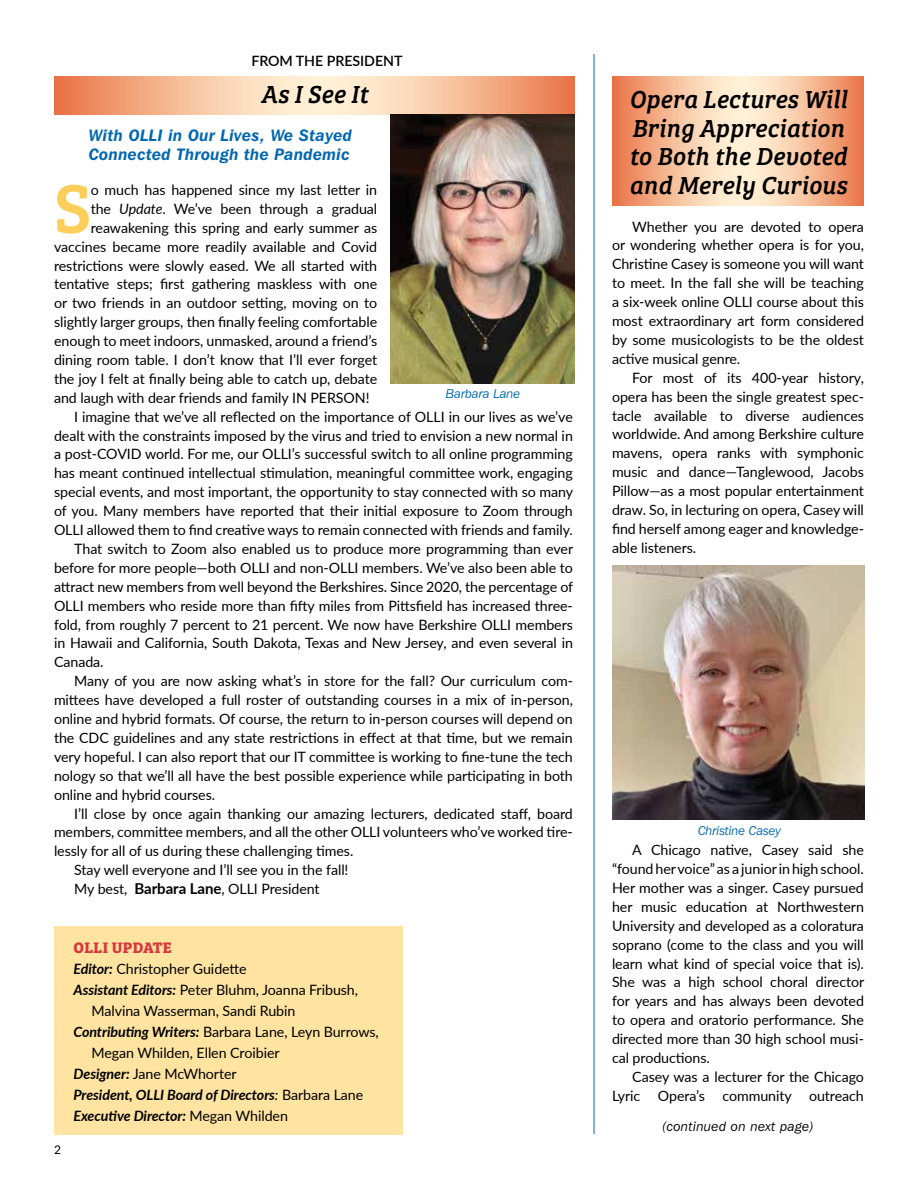
<style>
.page{position:relative;width:918px;height:1188px;background:#fff}
.page>*{position:absolute;margin:0;border:0;box-sizing:border-box;transform-origin:0 0}
.t1{font:71.1px "Bree Serif";color:#fece5a}
.t2{font:italic 25.5px/28.5px "Bree Serif";letter-spacing:.01em;color:#000;text-align:justify;scale:.96 1}
.t3{font:italic 600 16.5px/18.9px "Franklin Gothic IT Cby BT";letter-spacing:.025em;color:#0067b1}
.t4{font:700 15.75px "Bree Serif";letter-spacing:.02em;color:#d7373d}
.t5{font:14.25px/18.9px "Lato";letter-spacing:-.005em;color:#000;text-align:justify}
.t6{font:italic 700 14.25px "Lato";letter-spacing:-.005em;color:#000}
.t7{font:600 14.25px "Lato";letter-spacing:-.005em;color:#000}
.t8{font:italic 13.5px "Franklin Gothic IT Cby BT";letter-spacing:.025em;color:#000}
.t9{font:italic 12.75px "Franklin Gothic IT Cby BT";color:#0067b1}
.t10{font:12px "Lato";color:#000}
.s1{font-style:italic}
.s2{font-weight:700;font-size:15px}
.s3{font-weight:700;font-style:italic}
.s4{font-weight:400}
.s5{font-weight:400;font-style:normal}
</style>
<div class="page">
<svg style="left:612px;top:76px;width:252px;height:130px;background:#f6bd9a"></svg>
<svg style="left:54px;top:76px;width:520px;height:38px;background:#f6bd9a"></svg>
<img style="left:391px;top:114px;width:183px;height:269px">
<hr style="left:594px;top:54px;width:1px;height:1080px;background:#0067b1">
<div style="left:54px;top:926px;width:349px;height:208px;background:#fee3a1"></div>
<img style="left:613px;top:565px;width:251px;height:254px">
<p class="t7" style="left:251px;top:50px;width:153px">FROM THE PRESIDENT</p>
<h2 class="t2" style="left:261px;top:78px;width:113px">As I See It</h2>
<p class="t3" style="left:89px;top:126px;width:265px">With OLLI in Our Lives, We Stayed<br>Connected Through the Pandemic</p>
<h1 class="t1" style="left:54px;top:156px;width:39px">S</h1>
<p class="t5" style="left:91px;top:180px;width:288px">o much has happened since my last letter in</p>
<p class="t5" style="left:91px;top:199px;width:288px">the <span class="s1">Update</span>. We’ve been through a gradual</p>
<p class="t5" style="left:91px;top:218px;width:288px">reawakening this spring and early summer as</p>
<p class="t5" style="left:54px;top:236px;width:325px">vaccines became more readily available and Covid</p>
<p class="t5" style="left:54px;top:255px;width:325px">restrictions were slowly eased. We all started with</p>
<p class="t5" style="left:54px;top:274px;width:325px">tentative steps; first gathering maskless with one</p>
<p class="t5" style="left:54px;top:293px;width:325px">or two friends in an outdoor setting, moving on to</p>
<p class="t5" style="left:54px;top:312px;width:325px">slightly larger groups, then finally feeling comfortable</p>
<p class="t5" style="left:54px;top:331px;width:325px">enough to meet indoors, unmasked, around a friend’s</p>
<p class="t5" style="left:54px;top:350px;width:325px">dining room table. I don’t know that I’ll ever forget</p>
<p class="t5" style="left:54px;top:369px;width:325px">the joy I felt at finally being able to catch up, debate</p>
<p class="t5" style="left:54px;top:388px;width:317px">and laugh with dear friends and family IN PERSON!</p>
<p class="t5" style="left:74px;top:406px;width:500px">I imagine that we’ve all reflected on the importance of OLLI in our lives as we’ve</p>
<p class="t5" style="left:54px;top:425px;width:520px">dealt with the constraints imposed by the virus and tried to envision a new normal in</p>
<p class="t5" style="left:54px;top:444px;width:520px">a post-COVID world. For me, our OLLI’s successful switch to all online programming</p>
<p class="t5" style="left:54px;top:463px;width:520px">has meant continued intellectual stimulation, meaningful committee work, engaging</p>
<p class="t5" style="left:54px;top:482px;width:521px">special events, and most important, the opportunity to stay connected with so many</p>
<p class="t5" style="left:54px;top:501px;width:520px">of you. Many members have reported that their initial exposure to Zoom through</p>
<p class="t5" style="left:54px;top:520px;width:520px">OLLI allowed them to find creative ways to remain connected with friends and family.</p>
<p class="t5" style="left:74px;top:539px;width:500px">That switch to Zoom also enabled us to produce more programming than ever</p>
<p class="t5" style="left:54px;top:558px;width:520px">before for more people—both OLLI and non-OLLI members. We’ve also been able to</p>
<p class="t5" style="left:54px;top:577px;width:521px">attract new members from well beyond the Berkshires. Since 2020, the percentage of</p>
<p class="t5" style="left:54px;top:595px;width:520px">OLLI members who reside more than fifty miles from Pittsfield has increased three-</p>
<p class="t5" style="left:54px;top:614px;width:520px">fold, from roughly 7 percent to 21 percent. We now have Berkshire OLLI members</p>
<p class="t5" style="left:54px;top:633px;width:521px">in Hawaii and California, South Dakota, Texas and New Jersey, and even several in</p>
<p class="t5" style="left:54px;top:652px;width:51px">Canada.</p>
<p class="t5" style="left:74px;top:671px;width:500px">Many of you are now asking what’s in store for the fall? Our curriculum com-</p>
<p class="t5" style="left:54px;top:690px;width:520px">mittees have developed a full roster of outstanding courses in a mix of in-person,</p>
<p class="t5" style="left:54px;top:709px;width:520px">online and hybrid formats. Of course, the return to in-person courses will depend on</p>
<p class="t5" style="left:54px;top:728px;width:520px">the CDC guidelines and any state restrictions in effect at that time, but we remain</p>
<p class="t5" style="left:54px;top:747px;width:520px">very hopeful. I can also report that our IT committee is working to fine-tune the tech</p>
<p class="t5" style="left:54px;top:765px;width:520px">nology so that we’ll all have the best possible experience while participating in both</p>
<p class="t5" style="left:54px;top:784px;width:163px">online and hybrid courses.</p>
<p class="t5" style="left:74px;top:803px;width:500px">I’ll close by once again thanking our amazing lecturers, dedicated staff, board</p>
<p class="t5" style="left:54px;top:822px;width:520px">members, committee members, and all the other OLLI volunteers who’ve worked tire-</p>
<p class="t5" style="left:54px;top:841px;width:301px">lessly for all of us during these challenging times.</p>
<p class="t5" style="left:74px;top:860px;width:276px">Stay well everyone and I’ll see you in the fall!</p>
<p class="t5" style="left:74px;top:879px;width:247px">My best, <span class="s2">Barbara Lane</span>, OLLI President</p>
<p class="t9" style="left:446px;top:385px;width:76px">Barbara Lane</p>
<p class="t10" style="left:54px;top:1141px;width:8px">2</p>
<p class="t4" style="left:74px;top:936px;width:100px">OLLI UPDATE</p>
<p class="t5" style="left:74px;top:959px;width:175px"><span class="s3">Editor:</span> Christopher Guidette</p>
<p class="t5" style="left:74px;top:980px;width:286px"><span class="s3">Assistant Editors:</span> Peter Bluhm, Joanna Fribush,</p>
<p class="t5" style="left:91px;top:1001px;width:206px">Malvina Wasserman, Sandi Rubin</p>
<p class="t5" style="left:74px;top:1022px;width:307px"><span class="s3">Contributing Writers:</span> Barbara Lane, Leyn Burrows,</p>
<p class="t5" style="left:91px;top:1043px;width:190px">Megan Whilden, Ellen Croibier</p>
<p class="t5" style="left:74px;top:1064px;width:165px"><span class="s3">Designer:</span> Jane McWhorter</p>
<p class="t6" style="left:74px;top:1085px;width:291px">President, OLLI Board of Directors<span class="s4">:</span> <span class="s5">Barbara Lane</span></p>
<p class="t6" style="left:74px;top:1106px;width:216px">Executive Director: <span class="s5">Megan Whilden</span></p>
<h2 class="t2" style="left:629px;top:83px;width:228px">Opera Lectures Will Bring Appreciation to Both the Devoted and Merely Curious</h2>
<p class="t5" style="left:612px;top:216px;width:253px;text-indent:20px">Whether you are devoted to opera or wondering whether opera is for you, Christine Casey is someone you will want to meet. In the fall she will be teaching a six-week online OLLI course about this most extraordinary art form considered by some musicologists to be the oldest active musical genre.</p>
<p class="t5" style="left:612px;top:368px;width:253px;text-indent:20px">For most of its 400-year history, opera has been the single greatest spec&shy;tacle available to diverse audiences worldwide. And among Berkshire culture mavens, opera ranks with symphonic music and dance—Tanglewood, Jacobs Pillow—as a most popular entertainment draw. So, in lecturing on opera, Casey will find herself among eager and knowledge&shy;able listeners.</p>
<p class="t9" style="left:698px;top:823px;width:84px">Christine Casey</p>
<p class="t5" style="left:612px;top:840px;width:254px;text-indent:20px">A Chicago native, Casey said she “found her voice” as a junior in high school.<br>Her mother was a singer. Casey pursued her music education at Northwestern University and developed as a coloratura soprano (come to the class and you will learn what kind of special voice that is).<br>She was a high school choral director for years and has always been devoted to opera and oratorio performance. She directed more than 30 high school musi&shy;cal productions.</p>
<p class="t5" style="left:612px;top:1067px;width:253px;text-align:right">Casey was a lecturer for the Chicago<br>Lyric Opera’s community outreach</p>
<p class="t8" style="left:662px;top:1118px;width:153px">(continued on next page)</p>
</div>
